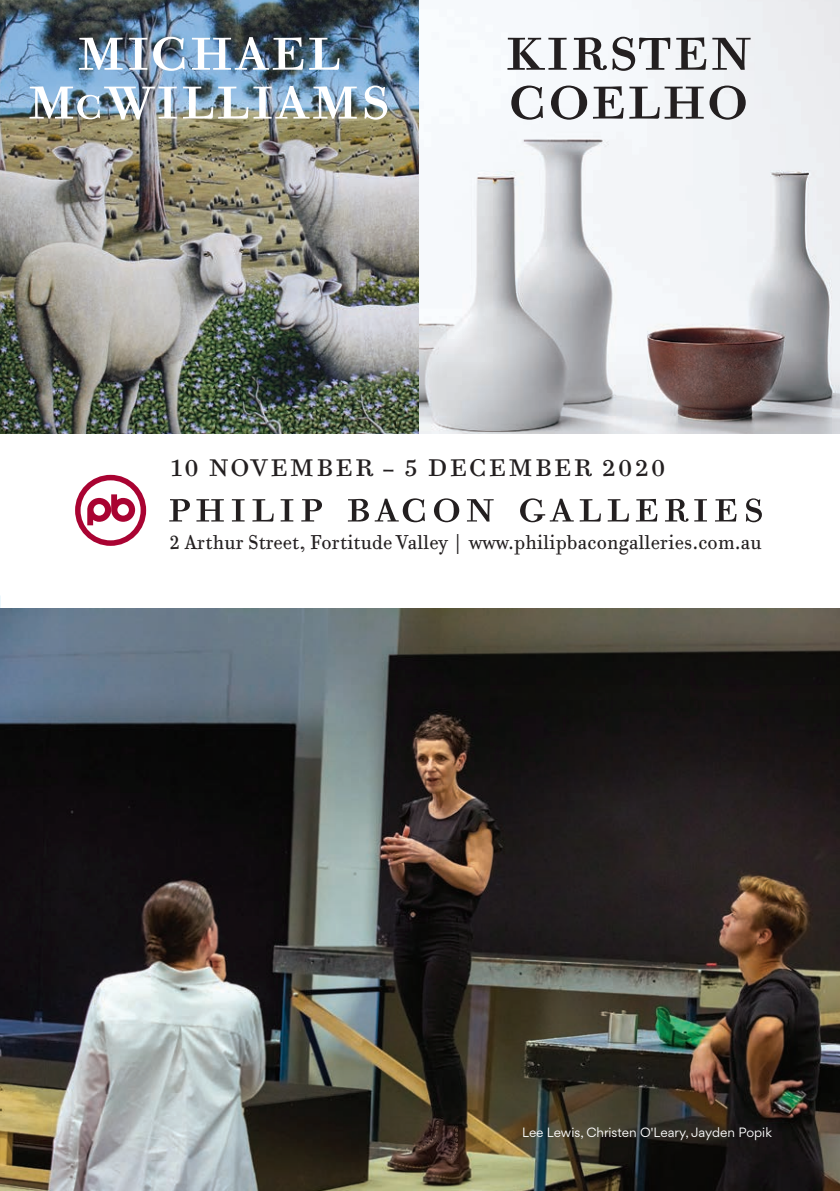
<style>
.page{position:relative;width:840px;height:1191px;background:#fff}
.page>*{position:absolute;margin:0;border:0;box-sizing:border-box;transform-origin:0 0}
.t1{font:71.6px "Bodoni Old Face BE Regular SC";letter-spacing:.01em;color:#fff}
.t2{font:71.6px "Bodoni Old Face BE Regular SC";letter-spacing:.01em;color:#231f20}
.t3{font:24px "Bodoni Six ITC Std";letter-spacing:.095em;color:#231f20}
.t4{font:20px "Bodoni Six ITC Std";letter-spacing:.015em;color:#231f20;scale:.88 1}
.t5{font:12px "Gordita";color:#fff}
.s1{font-size:51.6px}
</style>
<div class="page">
<svg style="left:169px;top:499px;width:21px;height:22px"></svg>
<svg style="left:196px;top:499px;width:28px;height:22px"></svg>
<svg style="left:232px;top:499px;width:12px;height:22px"></svg>
<svg style="left:252px;top:499px;width:21px;height:22px"></svg>
<svg style="left:280px;top:499px;width:13px;height:22px"></svg>
<svg style="left:301px;top:499px;width:21px;height:22px"></svg>
<svg style="left:347px;top:498px;width:77px;height:24px"></svg>
<svg style="left:433px;top:498px;width:26px;height:24px"></svg>
<svg style="left:466px;top:499px;width:27px;height:22px"></svg>
<svg style="left:520px;top:498px;width:53px;height:24px"></svg>
<svg style="left:579px;top:499px;width:21px;height:22px"></svg>
<svg style="left:607px;top:499px;width:21px;height:22px"></svg>
<svg style="left:635px;top:499px;width:22px;height:22px"></svg>
<svg style="left:665px;top:499px;width:41px;height:23px"></svg>
<svg style="left:715px;top:499px;width:21px;height:22px"></svg>
<svg style="left:746px;top:498px;width:15px;height:24px"></svg>
<svg style="left:75px;top:475px;width:71px;height:71px"></svg>
<img style="left:0;top:0;width:839px;height:433px">
<svg style="left:836px;top:0;width:4px;height:6px"></svg>
<img style="left:0;top:609px;width:839px;height:582px">
<h1 class="t1" style="left:76px;top:0;width:266px">michael</h1>
<h1 class="t1" style="left:27px;top:48px;width:365px">m<span class="s1">c</span>williams</h1>
<h1 class="t2" style="left:504px;top:0;width:249px">kirsten</h1>
<h1 class="t2" style="left:507px;top:48px;width:243px">coelho</h1>
<p class="t3" style="left:169px;top:452px;width:497px">10 NoVember – 5 December 2020</p>
<p class="t4" style="left:169px;top:529px;width:674px">2 Arthur Street, Fortitude Valley | www.philipbacongalleries.com.au</p>
<p class="t5" style="left:522px;top:1123px;width:251px">Lee Lewis, Christen O'Leary, Jayden Popik</p>
</div>
